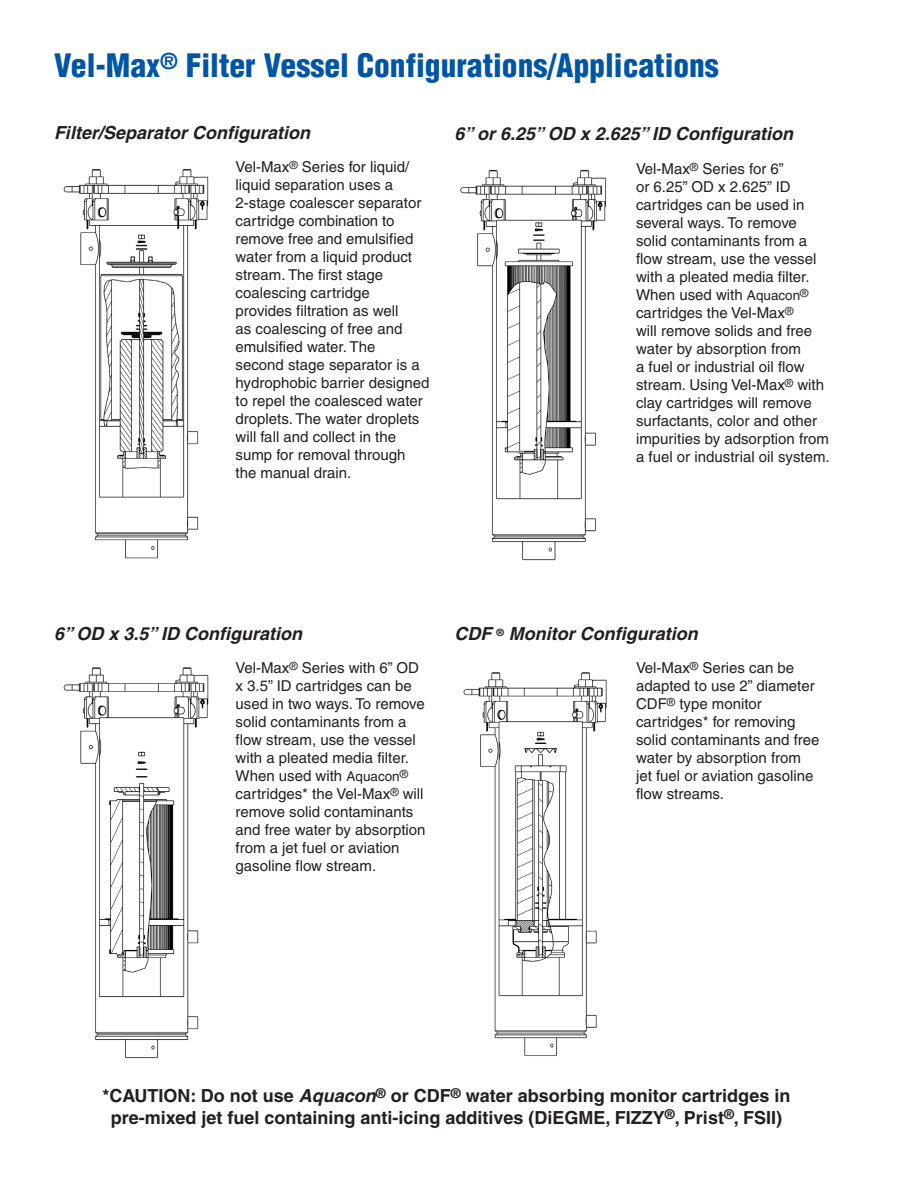
<style>
.page{position:relative;width:918px;height:1188px;background:#fff}
.page>*{position:absolute;margin:0;border:0;box-sizing:border-box;transform-origin:0 0}
.head_down{font:900 condensed 31.5px "Helvetica LT Std";color:#0155a5}
.t1{font:700 18px/21.6px "Helvetica";color:#231f20;text-align:center}
.t2{font:italic 700 18px "Helvetica";color:#231f20}
.t3{font:15px/18px "Helvetica";color:#231f20}
.s1{font-size:13.5px}
.s2{font-style:italic}
</style>
<div class="page">
<img style="left:63px;top:169px;width:146px;height:390px">
<img style="left:460px;top:169px;width:146px;height:392px">
<img style="left:63px;top:667px;width:146px;height:392px">
<img style="left:463px;top:672px;width:144px;height:384px">
<p class="head_down" style="left:54px;top:45px;width:666px">Vel-Max<sup>®</sup> Filter Vessel Configurations/Applications</p>
<p class="t2" style="left:54px;top:122px;width:258px">Filter/Separator Configuration</p>
<p class="t3" style="left:236px;top:158px;width:196px">Vel-Max<sup>®</sup> Series for liquid/ liquid separation uses a<br>2-stage coalescer separator cartridge combination to remove free and emulsified water from a liquid product stream. The first stage coalescing cartridge provides filtration as well<br>as coalescing of free and emulsified water. The<br>second stage separator is a hydrophobic barrier designed to repel the coalesced water droplets. The water droplets will fall and collect in the sump for removal through the manual drain.</p>
<p class="t2" style="left:454px;top:123px;width:340px">6” or 6.25” OD x 2.625” ID Configuration</p>
<p class="t3" style="left:636px;top:159px;width:195px">Vel-Max<sup>®</sup> Series for 6”<br>or 6.25” OD x 2.625” ID cartridges can be used in several ways. To remove solid contaminants from a flow stream, use the vessel with a pleated media filter.<br>When used with <span class="s1">Aquacon</span><sup>® </sup>cartridges the Vel‑Max<sup>®<br></sup>will remove solids and free water by absorption from<br>a fuel or industrial oil flow stream. Using Vel-Max<sup>®</sup> with clay cartridges will remove surfactants, color and other impurities by adsorption from a fuel or industrial oil system.</p>
<p class="t2" style="left:54px;top:623px;width:250px">6” OD x 3.5” ID Configuration</p>
<p class="t3" style="left:236px;top:659px;width:192px">Vel-Max<sup>®</sup> Series with 6” OD x 3.5” ID cartridges can be used in two ways. To remove solid contaminants from a flow stream, use the vessel with a pleated media filter.<br>When used with <span class="s1">Aquacon</span><sup>® </sup>cartridges* the Vel-Max<sup>®</sup> will remove solid contaminants and free water by absorption from a jet fuel or aviation gasoline flow stream.</p>
<p class="t2" style="left:454px;top:623px;width:245px">CDF <sup>®</sup> Monitor Configuration</p>
<p class="t3" style="left:636px;top:659px;width:185px">Vel-Max<sup>®</sup> Series can be adapted to use 2” diameter<br>CDF<sup>®</sup> type monitor cartridges* for removing solid contaminants and free water by absorption from jet fuel or aviation gasoline flow streams.</p>
<p class="t1" style="left:103px;top:1085px;width:689px">*CAUTION: Do not use <span class="s2">Aquacon</span><sup>®</sup> or CDF<sup>®</sup> water absorbing monitor cartridges in pre-mixed jet fuel containing anti-icing additives (DiEGME, FIZZY<sup>®</sup>, Prist<sup>®</sup>, FSII)</p>
</div>
